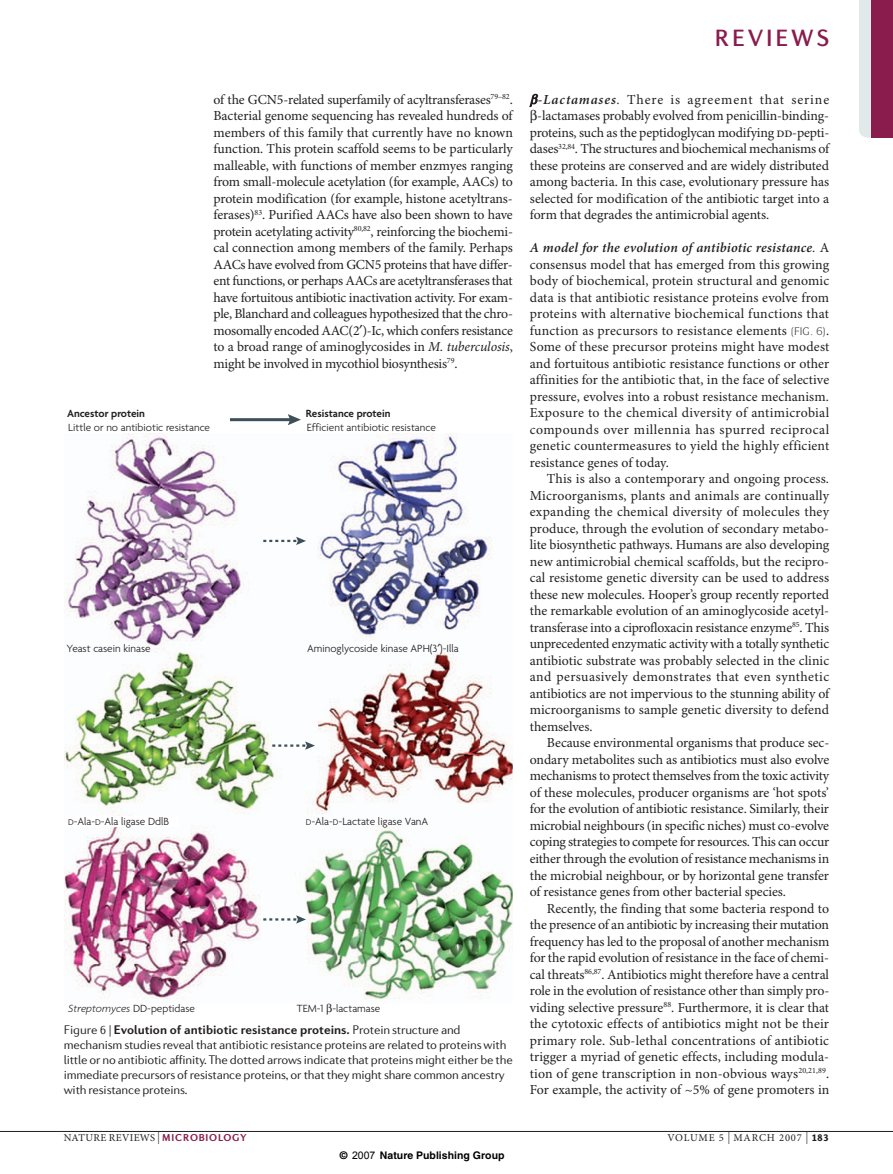
<style>
.page{position:relative;width:893px;height:1174px;background:#fff}
.page>*{position:absolute;margin:0;border:0;box-sizing:border-box;transform-origin:0 0}
.t1{font:500 24px "Diverda Sans LT Std";letter-spacing:.115em;color:#891c4d}
.t2{font:13.8px/16.5px "Minion Pro";letter-spacing:-.005em;color:#231f20;text-align:justify}
.t3{font:13.8px "Minion Pro";letter-spacing:.065em;color:#231f20}
.t4{font:300 12.75px/15px "Diverda Sans LT Std";letter-spacing:-.015em;color:#231f20}
.t5{font:300 11.25px "Agenda";color:#231f20}
.t6{font:600 11.25px "Agenda";color:#231f20}
.t7{font:italic 300 11.25px "Agenda";color:#231f20}
.t8{font:10.5px "Minion Pro";letter-spacing:.03em;color:#231f20}
.t9{font:700 10.5px "Helvetica";color:#000}
.t10{font:10.5px "Minion Pro";letter-spacing:.08em;color:#231f20}
.s1{font-style:italic}
.s2{font-weight:600;font-style:italic}
.s3{font-size:9px}
.s4{font-style:normal}
.s5{font-weight:700}
.s6{font-size:12px}
.s7{font-family:"Diverda Sans LT Std";font-weight:700;font-size:10.2px;color:#891c4d}
.s8{font-family:"Diverda Sans LT Std";font-weight:900}
.s9{font-family:"Arial";font-weight:400}
</style>
<div class="page">
<img style="left:65px;top:434px;width:448px;height:565px">
<div style="left:64px;top:816px;width:115px;height:11px;background:#fff"></div>
<hr style="left:230px;top:418px;width:62px;height:3px;background:#3d4f59">
<svg style="left:288px;top:414px;width:13px;height:11px"></svg>
<svg style="left:263px;top:537px;width:43px;height:8px"></svg>
<svg style="left:263px;top:915px;width:43px;height:8px"></svg>
<svg style="left:272px;top:741px;width:43px;height:8px"></svg>
<hr style="left:0;top:1131px;width:893px;height:1px;background:#231f20">
<svg style="left:859px;top:0;width:13px;height:138px;background:#dad9de"></svg>
<div style="left:872px;top:0;width:21px;height:138px;background:#891c4d"></div>
<h1 class="t1" style="left:715px;top:29px;width:116px">REVIEWS</h1>
<p class="t2" style="left:213px;top:92px;width:301px">of the GCN5-related superfamily of acyltransferases<sup>79–82</sup>.<br>Bacterial genome sequencing has revealed hundreds of members of this family that currently have no known function. This protein scaffold seems to be particularly malleable, with functions of member enzmyes ranging from small-molecule acetylation (for example, AACs) to protein modification (for example, histone acetyltrans&shy;ferases)<sup>83</sup>. Purified AACs have also been shown to have protein acetylating activity<sup>80,82</sup>, reinforcing the biochemi&shy;cal connection among members of the family. Perhaps AACs have evolved from GCN5 proteins that have differ&shy;ent functions, or perhaps AACs are acetyltransferases that have fortuitous antibiotic inactivation activity. For exam&shy;ple, Blanchard and colleagues hypothesized that the chro&shy;mosomally encoded AAC(2 )-Ic, which confers resistance to a broad range of aminoglycosides in <span class="s1">M. tuberculosis</span>, might be involved in mycothiol biosynthesis<sup>79</sup>.</p>
<p class="t3" style="left:538px;top:94px;width:293px"><span class="s2">-Lactamases</span><span class="s1">.</span> There is agreement that serine</p>
<p class="t2" style="left:537px;top:109px;width:293px">-lactamases probably evolved from penicillin-binding-</p>
<p class="t2" style="left:530px;top:125px;width:301px">proteins, such as the peptidoglycan modifying dd-pepti-</p>
<p class="t2" style="left:530px;top:142px;width:301px">dases<sup>32,84</sup>. The structures and biochemical mechanisms of</p>
<p class="t2" style="left:530px;top:158px;width:301px">these proteins are conserved and are widely distributed</p>
<p class="t2" style="left:530px;top:175px;width:301px">among bacteria. In this case, evolutionary pressure has</p>
<p class="t2" style="left:530px;top:191px;width:301px">selected for modification of the antibiotic target into a</p>
<p class="t2" style="left:530px;top:208px;width:241px">form that degrades the antimicrobial agents.</p>
<p class="t2" style="left:530px;top:241px;width:301px"><span class="s2">A model for the evolution of antibiotic resistance</span><span class="s1">.</span> A consensus model that has emerged from this growing body of biochemical, protein structural and genomic data is that antibiotic resistance proteins evolve from proteins with alternative biochemical functions that function as precursors to resistance elements</p>
<p class="t2" style="left:530px;top:323px;width:301px;text-indent:296px">.<br>Some of these precursor proteins might have modest and fortuitous antibiotic resistance functions or other affinities for the antibiotic that, in the face of selective pressure, evolves into a robust resistance mechanism.<br>Exposure to the chemical diversity of antimicrobial compounds over millennia has spurred reciprocal genetic countermeasures to yield the highly efficient resistance genes of today.</p>
<p class="t2" style="left:530px;top:472px;width:301px;text-indent:17px">This is also a contemporary and ongoing process.<br>Microorganisms, plants and animals are continually expanding the chemical diversity of molecules they produce, through the evolution of secondary metabo&shy;lite biosynthetic pathways. Humans are also developing new antimicrobial chemical scaffolds, but the recipro&shy;cal resistome genetic diversity can be used to address these new molecules. Hooper’s group recently reported the remarkable evolution of an aminoglycoside acetyl&shy;transferase into a ciprofloxacin resistance enzyme<sup>85</sup>. This unprecedented enzymatic activity with a totally synthetic antibiotic substrate was probably selected in the clinic and persuasively demonstrates that even synthetic antibiotics are not impervious to the stunning ability of microorganisms to sample genetic diversity to defend themselves.</p>
<p class="t2" style="left:530px;top:736px;width:301px;text-indent:17px">Because environmental organisms that produce sec&shy;ondary metabolites such as antibiotics must also evolve mechanisms to protect themselves from the toxic activity of these molecules, producer organisms are ‘hot spots’ for the evolution of antibiotic resistance. Similarly, their microbial neighbours (in specific niches) must co-evolve coping strategies to compete for resources. This can occur either through the evolution of resistance mechanisms in the microbial neighbour, or by horizontal gene transfer of resistance genes from other bacterial species.</p>
<p class="t2" style="left:530px;top:901px;width:301px;text-indent:17px">Recently, the finding that some bacteria respond to the presence of an antibiotic by increasing their mutation frequency has led to the proposal of another mechanism for the rapid evolution of resistance in the face of chemi&shy;cal threats<sup>86,87</sup>. Antibiotics might therefore have a central role in the evolution of resistance other than simply pro&shy;viding selective pressure<sup>88</sup>. Furthermore, it is clear that the cytotoxic effects of antibiotics might not be their primary role. Sub-lethal concentrations of antibiotic trigger a myriad of genetic effects, including modula&shy;tion of gene transcription in non-obvious ways<sup>20,21,89</sup>.<br>For example, the activity of ~5% of gene promoters in</p>
<p class="t6" style="left:306px;top:406px;width:86px">Resistance protein</p>
<p class="t5" style="left:307px;top:422px;width:131px">Efficient antibiotic resistance</p>
<p class="t6" style="left:67px;top:406px;width:79px">Ancestor protein</p>
<p class="t5" style="left:68px;top:422px;width:143px">Little or no antibiotic resistance</p>
<p class="t5" style="left:67px;top:643px;width:85px">Yeast casein kinase</p>
<p class="t5" style="left:307px;top:643px;width:153px">Aminoglycoside kinase APH(3 )-Illa</p>
<p class="t5" style="left:68px;top:816px;width:103px"><span class="s3">D</span>-Ala-<span class="s3">D</span>-Ala ligase DdlB</p>
<p class="t5" style="left:306px;top:816px;width:124px"><span class="s3">D</span>-Ala-<span class="s3">D</span>-Lactate ligase VanA</p>
<p class="t7" style="left:68px;top:1003px;width:128px">Streptomyces <span class="s4">DD-peptidase</span></p>
<p class="t5" style="left:297px;top:1003px;width:85px">TEM-1 -lactamase</p>
<p class="t4" style="left:64px;top:1023px;width:451px">Figure 6 | <span class="s5">Evolution of antibiotic resistance proteins.</span> Protein structure and mechanism studies reveal that antibiotic resistance proteins are related to proteins with little or no antibiotic affinity. The dotted arrows indicate that proteins might either be the immediate precursors of resistance proteins, or that they might share common ancestry with resistance proteins.</p>
<p class="t8" style="left:64px;top:1133px;width:184px">NATURE REVIEWS <span class="s6">|</span> <span class="s7">MICROBIOLOGY</span></p>
<p class="t10" style="left:667px;top:1133px;width:163px">VOLUME 5 <span class="s6">|</span> MARCH 2007 <span class="s6">|</span> <span class="s8">183</span></p>
<p class="t9" style="left:340px;top:1148px;width:166px">© <span class="s9">2007</span> Nature Publishing Group</p>
</div>
